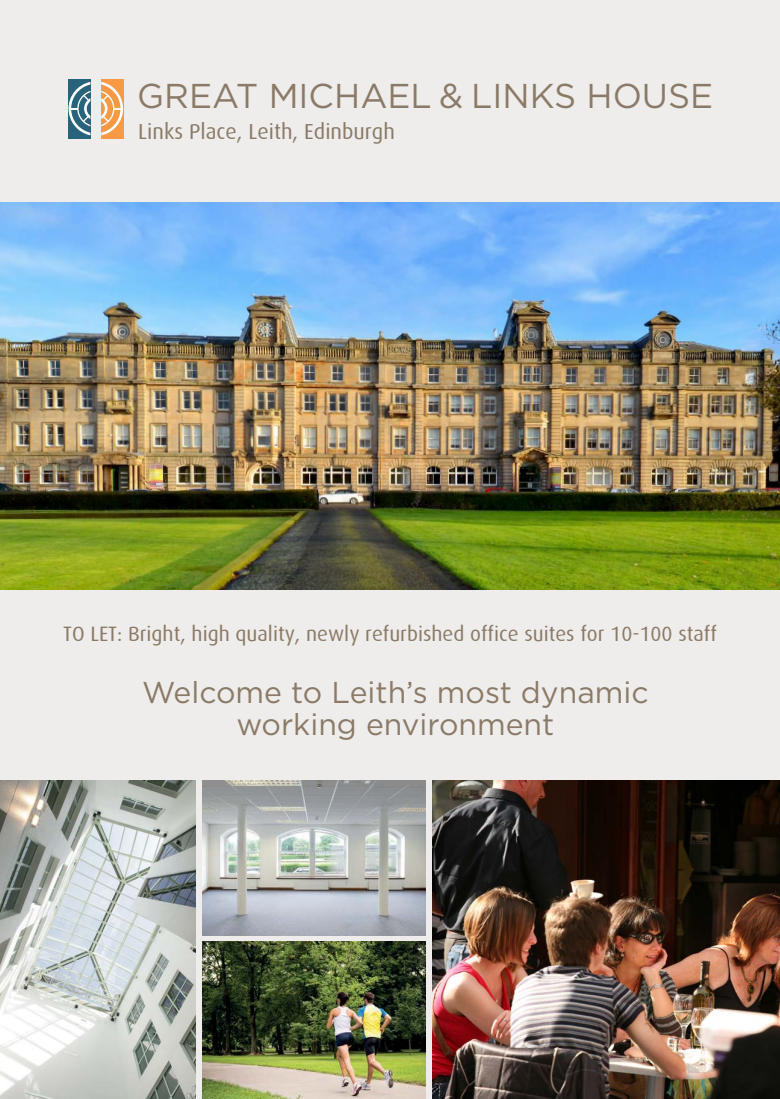
<style>
.page{position:relative;width:780px;height:1099px;background:#fff}
.page>*{position:absolute;margin:0;border:0;box-sizing:border-box;transform-origin:0 0}
.t1{font:34.38px "Gotham";color:#8a7a67}
.t2{font:30.12px/31.6px "Gotham";color:#8a7a67;text-align:center}
.t3{font:21.75px "Dax";color:#8a7a67}
.t4{font:20.88px "Dax";color:#8a7a67}
</style>
<div class="page">
<div style="left:0;top:0;width:780px;height:1098px;background:#efedeb"></div>
<div style="left:68px;top:79px;width:22px;height:60px;background:#27637a"></div>
<svg style="left:68px;top:82px;width:22px;height:53px"></svg>
<div style="left:101px;top:79px;width:22px;height:60px;background:#f89a45"></div>
<svg style="left:101px;top:82px;width:22px;height:53px"></svg>
<img style="left:0;top:780px;width:195px;height:318px">
<img style="left:0;top:202px;width:780px;height:388px">
<img style="left:433px;top:780px;width:347px;height:318px">
<img style="left:202px;top:780px;width:223px;height:155px">
<img style="left:202px;top:941px;width:224px;height:157px">
<h1 class="t1" style="left:137px;top:80px;width:577px">GREAT MICHAEL &amp; LINKS HOUSE</h1>
<p class="t3" style="left:138px;top:121px;width:258px">Links Place, Leith, Edinburgh</p>
<p class="t4" style="left:63px;top:624px;width:655px">TO LET: Bright, high quality, newly refurbished office suites for 10-100 staff</p>
<h2 class="t2" style="left:142px;top:678px;width:508px">Welcome to Leith’s most dynamic working environment</h2>
</div>
